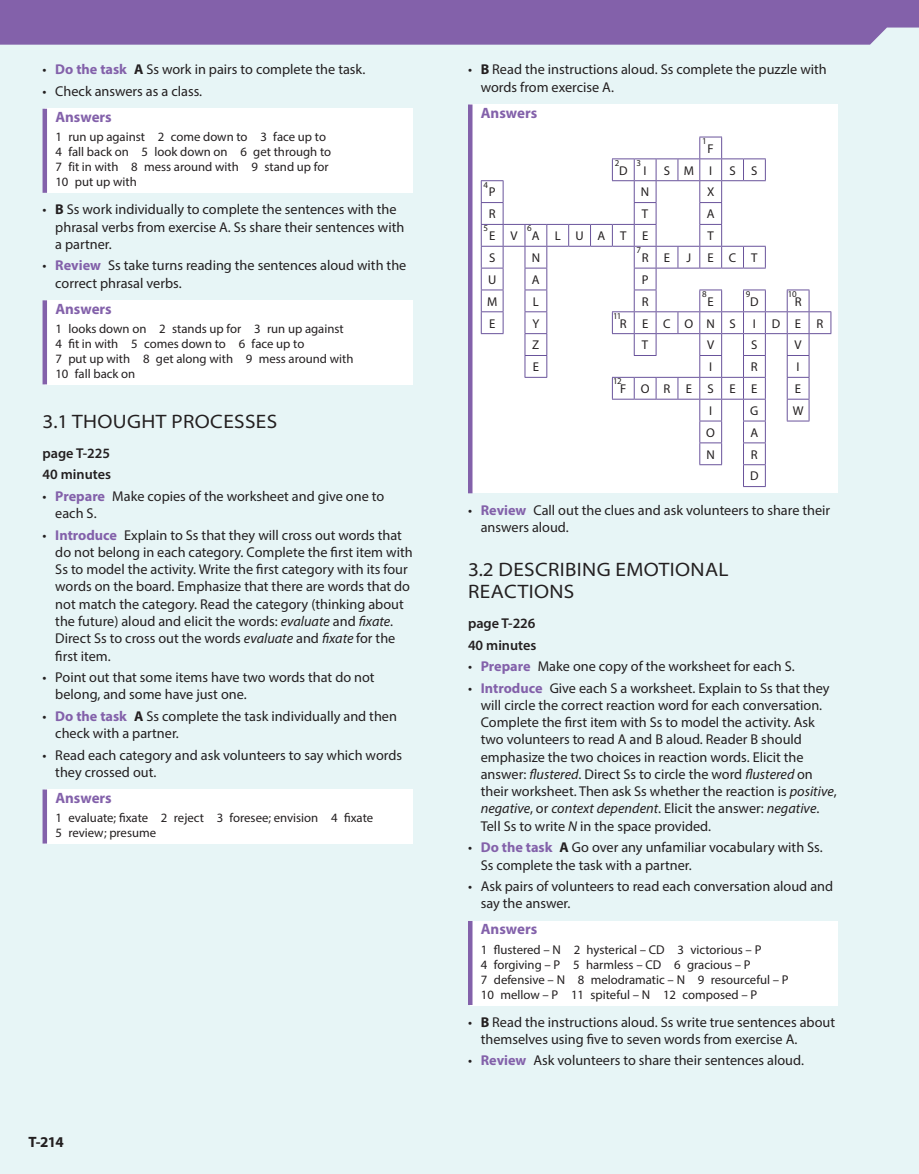
<style>
.page{position:relative;width:919px;height:1174px;background:#fff}
.page>*{position:absolute;margin:0;border:0;box-sizing:border-box;transform-origin:0 0}
.t1{font:semi-expanded 19.5px/22.5px "Myriad Pro";letter-spacing:.02em;color:#231f20}
.t2{font:700 15px "Myriad Pro";color:#8361aa}
.t3{font:700 15px "Myriad Pro";color:#231f20}
.t4{font:14.25px/17.2px "Myriad Pro";color:#231f20}
.t5{font:600 14.25px/21.3px "Myriad Pro";color:#231f20}
.t6{font:12.75px/15px "Myriad Pro";color:#231f20}
.t7{font:12.75px "Myriad Pro";letter-spacing:1.16em;color:#231f20}
.t8{font:12.75px "Myriad Pro";letter-spacing:1.21em;color:#231f20}
.t9{font:8.85px "Myriad Pro";color:#231f20}
.s1{font-weight:700;color:#8361aa}
.s2{font-weight:700}
.s3{font-style:italic}
</style>
<div class="page">
<div style="left:0;top:0;width:918px;height:1174px;background:#e7f5f6"></div>
<div style="left:0;top:0;width:918px;height:45px;background:#8361aa"></div>
<div style="left:470px;top:104px;width:368px;height:389px;background:#fff"></div>
<hr style="left:468px;top:104px;width:4px;height:389px;background:#8361aa">
<svg style="left:481px;top:137px;width:350px;height:350px"></svg>
<div style="left:470px;top:921px;width:368px;height:84px;background:#fff"></div>
<hr style="left:468px;top:921px;width:4px;height:84px;background:#8361aa">
<div style="left:45px;top:109px;width:367px;height:84px;background:#fff"></div>
<hr style="left:43px;top:109px;width:4px;height:84px;background:#8361aa">
<div style="left:45px;top:300px;width:367px;height:84px;background:#fff"></div>
<hr style="left:43px;top:300px;width:4px;height:84px;background:#8361aa">
<div style="left:45px;top:789px;width:367px;height:54px;background:#fff"></div>
<hr style="left:43px;top:789px;width:4px;height:54px;background:#8361aa">
<p class="t4" style="left:43px;top:61px;width:324px">• <span class="s1">Do the task</span> <span class="s2">A</span> Ss work in pairs to complete the task.</p>
<p class="t4" style="left:43px;top:82px;width:161px">• Check answers as a class.</p>
<p class="t2" style="left:55px;top:107px;width:58px">Answers</p>
<p class="t6" style="left:55px;top:129px;width:277px">1 run up against 2 come down to 3 face up to 4 fall back on 5 look down on 6 get through to 7 fit in with 8 mess around with 9 stand up for 10 put up with</p>
<p class="t4" style="left:55px;top:201px;width:350px;text-indent:-13px">• <span class="s2">B</span> Ss work individually to complete the sentences with the phrasal verbs from exercise A. Ss share their sentences with a partner.</p>
<p class="t4" style="left:55px;top:257px;width:352px;text-indent:-13px">• <span class="s1">Review</span> Ss take turns reading the sentences aloud with the correct phrasal verbs.</p>
<p class="t2" style="left:55px;top:299px;width:58px">Answers</p>
<p class="t6" style="left:55px;top:321px;width:299px">1 looks down on 2 stands up for 3 run up against<br>4 fit in with 5 comes down to 6 face up to<br>7 put up with 8 get along with 9 mess around with 10 fall back on</p>
<h1 class="t1" style="left:43px;top:410px;width:236px">3.1 THOUGHT PROCESSES</h1>
<p class="t5" style="left:43px;top:442px;width:70px">page T-225<br>40 minutes</p>
<p class="t4" style="left:55px;top:487px;width:330px;text-indent:-13px">• <span class="s1">Prepare</span> Make copies of the worksheet and give one to each S.</p>
<p class="t4" style="left:55px;top:526px;width:359px;text-indent:-13px">• <span class="s1">Introduce</span> Explain to Ss that they will cross out words that do not belong in each category. Complete the first item with Ss to model the activity. Write the first category with its four words on the board. Emphasize that there are words that do not match the category. Read the category (thinking about the future) aloud and elicit the words: <span class="s3">evaluate</span> and <span class="s3">fixate</span>.<br>Direct Ss to cross out the words <span class="s3">evaluate</span> and <span class="s3">fixate</span> for the first item.</p>
<p class="t4" style="left:55px;top:668px;width:321px;text-indent:-13px">• Point out that some items have two words that do not belong, and some have just one.</p>
<p class="t4" style="left:55px;top:707px;width:343px;text-indent:-13px">• <span class="s1">Do the task</span> <span class="s2">A</span> Ss complete the task individually and then check with a partner.</p>
<p class="t4" style="left:55px;top:746px;width:348px;text-indent:-13px">• Read each category and ask volunteers to say which words they crossed out.</p>
<p class="t2" style="left:55px;top:788px;width:58px">Answers</p>
<p class="t6" style="left:55px;top:810px;width:319px">1 evaluate; fixate 2 reject 3 foresee; envision 4 fixate<br>5 review; presume</p>
<p class="t3" style="left:28px;top:1132px;width:37px">T-214</p>
<p class="t4" style="left:480px;top:61px;width:347px;text-indent:-13px">• <span class="s2">B</span> Read the instructions aloud. Ss complete the puzzle with words from exercise A.</p>
<p class="t2" style="left:481px;top:103px;width:58px">Answers</p>
<p class="t6" style="left:707px;top:141px;width:8px">F</p>
<p class="t6" style="left:619px;top:163px;width:10px">D</p>
<p class="t6" style="left:643px;top:163px;width:5px">I</p>
<p class="t6" style="left:663px;top:163px;width:50px">SMI</p>
<p class="t6" style="left:729px;top:163px;width:30px">S S</p>
<p class="t6" style="left:488px;top:184px;width:8px">P</p>
<p class="t6" style="left:641px;top:184px;width:10px">N</p>
<p class="t6" style="left:707px;top:184px;width:9px">X</p>
<p class="t6" style="left:488px;top:206px;width:8px">R</p>
<p class="t6" style="left:642px;top:206px;width:8px">T</p>
<p class="t6" style="left:706px;top:206px;width:9px">A</p>
<p class="t7" style="left:489px;top:228px;width:161px">EVALUATE</p>
<p class="t6" style="left:707px;top:228px;width:8px">T</p>
<p class="t6" style="left:489px;top:250px;width:8px">S</p>
<p class="t6" style="left:531px;top:250px;width:10px">N</p>
<p class="t6" style="left:641px;top:250px;width:30px">R E</p>
<p class="t6" style="left:686px;top:250px;width:6px">J</p>
<p class="t6" style="left:707px;top:250px;width:51px">ECT</p>
<p class="t6" style="left:488px;top:272px;width:10px">U</p>
<p class="t6" style="left:532px;top:272px;width:9px">A</p>
<p class="t6" style="left:641px;top:272px;width:8px">P</p>
<p class="t6" style="left:487px;top:294px;width:12px">M</p>
<p class="t6" style="left:533px;top:294px;width:8px">L</p>
<p class="t6" style="left:641px;top:294px;width:8px">R</p>
<p class="t6" style="left:707px;top:294px;width:8px">E</p>
<p class="t6" style="left:750px;top:294px;width:10px">D</p>
<p class="t6" style="left:794px;top:294px;width:8px">R</p>
<p class="t6" style="left:489px;top:315px;width:8px">E</p>
<p class="t6" style="left:532px;top:315px;width:8px">Y</p>
<p class="t6" style="left:619px;top:315px;width:117px">RECONS</p>
<p class="t6" style="left:752px;top:315px;width:5px">I</p>
<p class="t6" style="left:772px;top:315px;width:53px">DER</p>
<p class="t6" style="left:532px;top:337px;width:9px">Z</p>
<p class="t6" style="left:642px;top:337px;width:8px">T</p>
<p class="t6" style="left:707px;top:337px;width:9px">V</p>
<p class="t6" style="left:751px;top:337px;width:8px">S</p>
<p class="t6" style="left:794px;top:337px;width:9px">V</p>
<p class="t6" style="left:532px;top:359px;width:8px">E</p>
<p class="t6" style="left:709px;top:359px;width:5px">I</p>
<p class="t6" style="left:750px;top:359px;width:8px">R</p>
<p class="t6" style="left:796px;top:359px;width:5px">I</p>
<p class="t8" style="left:620px;top:381px;width:139px">FORESEE</p>
<p class="t6" style="left:794px;top:381px;width:8px">E</p>
<p class="t6" style="left:709px;top:403px;width:5px">I</p>
<p class="t6" style="left:750px;top:403px;width:10px">G</p>
<p class="t6" style="left:792px;top:403px;width:12px">W</p>
<p class="t6" style="left:706px;top:425px;width:10px">O</p>
<p class="t6" style="left:750px;top:425px;width:9px">A</p>
<p class="t6" style="left:706px;top:446px;width:10px">N</p>
<p class="t6" style="left:750px;top:443px;width:10px;line-height:21.9px">R<br>D</p>
<p class="t4" style="left:480px;top:501px;width:351px;text-indent:-13px">• <span class="s1">Review</span> Call out the clues and ask volunteers to share their answers aloud.</p>
<h1 class="t1" style="left:468px;top:557px;width:262px">3.2 DESCRIBING EMOTIONAL<br>REACTIONS</h1>
<p class="t5" style="left:468px;top:612px;width:70px">page T-226<br>40 minutes</p>
<p class="t4" style="left:468px;top:657px;width:328px">• <span class="s1">Prepare</span> Make one copy of the worksheet for each S.</p>
<p class="t4" style="left:480px;top:679px;width:357px;text-indent:-13px">• <span class="s1">Introduce</span> Give each S a worksheet. Explain to Ss that they will circle the correct reaction word for each conversation.<br>Complete the first item with Ss to model the activity. Ask two volunteers to read A and B aloud. Reader B should emphasize the two choices in reaction words. Elicit the answer: <span class="s3">flustered</span>. Direct Ss to circle the word <span class="s3">flustered</span> on their worksheet. Then ask Ss whether the reaction is <span class="s3">positive</span>, <span class="s3">negative</span>, or <span class="s3">context dependent</span>. Elicit the answer: <span class="s3">negative</span>.<br>Tell Ss to write <span class="s3">N</span> in the space provided.</p>
<p class="t4" style="left:480px;top:838px;width:343px;text-indent:-13px">• <span class="s1">Do the task</span> <span class="s2">A</span> Go over any unfamiliar vocabulary with Ss.<br>Ss complete the task with a partner.</p>
<p class="t4" style="left:480px;top:877px;width:354px;text-indent:-13px">• Ask pairs of volunteers to read each conversation aloud and say the answer.</p>
<p class="t2" style="left:481px;top:919px;width:58px">Answers</p>
<p class="t6" style="left:481px;top:941px;width:309px">1 flustered – N 2 hysterical – CD 3 victorious – P<br>4 forgiving – P 5 harmless – CD 6 gracious – P<br>7 defensive – N 8 melodramatic – N 9 resourceful – P 10 mellow – P 11 spiteful – N 12 composed – P</p>
<p class="t4" style="left:480px;top:1013px;width:356px;text-indent:-13px">• <span class="s2">B</span> Read the instructions aloud. Ss write true sentences about themselves using five to seven words from exercise A.</p>
<p class="t4" style="left:468px;top:1051px;width:337px">• <span class="s1">Review</span> Ask volunteers to share their sentences aloud.</p>
<p class="t9" style="left:702px;top:135px;width:6px">1</p>
<p class="t9" style="left:614px;top:157px;width:6px">2</p>
<p class="t9" style="left:636px;top:157px;width:6px">3</p>
<p class="t9" style="left:483px;top:179px;width:6px">4</p>
<p class="t9" style="left:483px;top:223px;width:6px">5</p>
<p class="t9" style="left:527px;top:223px;width:6px">6</p>
<p class="t9" style="left:636px;top:245px;width:6px">7</p>
<p class="t9" style="left:702px;top:288px;width:6px">8</p>
<p class="t9" style="left:745px;top:288px;width:6px">9</p>
<p class="t9" style="left:787px;top:288px;width:10px">10</p>
<p class="t9" style="left:613px;top:310px;width:10px">11</p>
<p class="t9" style="left:613px;top:376px;width:10px">12</p>
</div>
